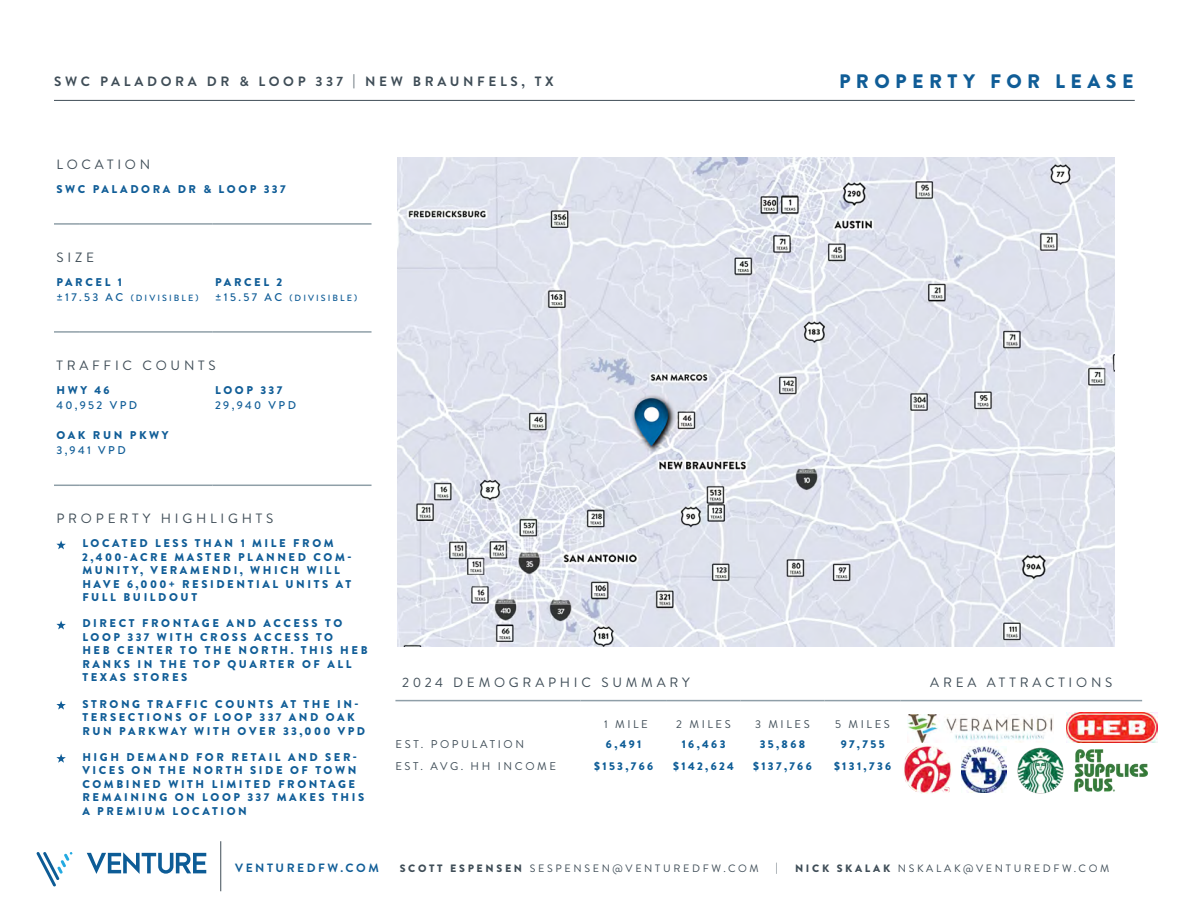
<style>
.page{position:relative;width:1188px;height:918px;background:#fff}
.page>*{position:absolute;margin:0;border:0;box-sizing:border-box;transform-origin:0 0}
.t1{font:900 19.5px "Brandon Grotesque";letter-spacing:.28em;color:#105d97}
.t2{font:13.5px "Brandon Grotesque";letter-spacing:.28em;color:#3f4d57}
.t3{font:700 13.5px "Brandon Grotesque";letter-spacing:.27em;color:#3f4d57}
.t4{font:700 12px "Brandon Grotesque";letter-spacing:.21em;color:#105d97}
.t5{font:900 11.25px/13.5px "Brandon Grotesque";letter-spacing:.23em;color:#105d97}
.t6{font:900 11.25px "Brandon Grotesque";letter-spacing:.21em;color:#0d5c96}
.t7{font:11.25px "Brandon Grotesque";letter-spacing:.23em;color:#3f4d57}
.t8{font:500 11.25px "Brandon Grotesque";letter-spacing:.21em;color:#105d97}
.t9{font:10.65px "Brandon Grotesque";letter-spacing:.25em;color:#3f4d57}
.t10{font:500 9px "Brandon Grotesque";letter-spacing:.23em;color:#105d97}
.s1{font-size:11.25px}
.s2{font-weight:900}
</style>
<div class="page">
<svg style="left:37px;top:852px;width:36px;height:34px"></svg>
<svg style="left:87px;top:852px;width:119px;height:22px"></svg>
<hr style="left:220px;top:841px;width:1px;height:50px;background:#3f4d57">
<hr style="left:54px;top:100px;width:1081px;height:1px;background:#3f4d57">
<hr style="left:395px;top:700px;width:185px;height:1px;background:#8f9fa8">
<hr style="left:580px;top:700px;width:87px;height:1px;background:#8f9fa8">
<hr style="left:667px;top:700px;width:73px;height:1px;background:#8f9fa8">
<hr style="left:740px;top:700px;width:85px;height:1px;background:#8f9fa8">
<hr style="left:825px;top:700px;width:76px;height:1px;background:#8f9fa8">
<hr style="left:901px;top:700px;width:241px;height:1px;background:#8f9fa8">
<img style="left:397px;top:158px;width:717px;height:489px">
<hr style="left:54px;top:223px;width:26px;height:2px;background:#8f9fa8">
<hr style="left:80px;top:223px;width:133px;height:2px;background:#8f9fa8">
<hr style="left:213px;top:223px;width:159px;height:2px;background:#8f9fa8">
<svg style="left:54px;top:485px;width:26px;height:1px"></svg>
<hr style="left:80px;top:485px;width:133px;height:1px;background:#8f9fa8">
<hr style="left:213px;top:485px;width:159px;height:1px;background:#8f9fa8">
<hr style="left:54px;top:331px;width:26px;height:2px;background:#8f9fa8">
<hr style="left:80px;top:331px;width:133px;height:2px;background:#8f9fa8">
<hr style="left:213px;top:331px;width:159px;height:2px;background:#8f9fa8">
<svg style="left:56px;top:540px;width:10px;height:9px"></svg>
<svg style="left:56px;top:620px;width:10px;height:10px"></svg>
<svg style="left:56px;top:701px;width:10px;height:9px"></svg>
<svg style="left:56px;top:754px;width:10px;height:9px"></svg>
<img style="left:1066px;top:713px;width:91px;height:29px">
<img style="left:1017px;top:747px;width:47px;height:47px">
<img style="left:908px;top:714px;width:146px;height:28px">
<img style="left:966px;top:747px;width:41px;height:45px">
<img style="left:1075px;top:750px;width:72px;height:41px">
<img style="left:904px;top:732px;width:62px;height:62px">
<p class="t3" style="left:54px;top:72px;width:501px">SWC PALADORA DR &amp; LOOP 337 | NEW BRAUNFELS, TX</p>
<p class="t2" style="left:56px;top:155px;width:95px">LOCATION</p>
<p class="t5" style="left:56px;top:183px;width:231px">SWC PALADORA DR &amp; LOOP 337</p>
<p class="t2" style="left:56px;top:248px;width:39px">SIZE</p>
<p class="t5" style="left:56px;top:276px;width:67px">PARCEL 1</p>
<p class="t5" style="left:215px;top:276px;width:69px">PARCEL 2</p>
<p class="t10" style="left:56px;top:292px;width:144px"><span class="s1">±17.53 AC</span> (DIVISIBLE)</p>
<p class="t10" style="left:215px;top:292px;width:144px"><span class="s1">±15.57 AC</span> (DIVISIBLE)</p>
<p class="t2" style="left:56px;top:356px;width:161px">TRAFFIC COUNTS</p>
<p class="t5" style="left:56px;top:384px;width:55px">HWY 46</p>
<p class="t5" style="left:215px;top:384px;width:69px">LOOP 337</p>
<p class="t8" style="left:56px;top:397px;width:82px">40,952 VPD</p>
<p class="t8" style="left:215px;top:397px;width:83px">29,940 VPD</p>
<p class="t5" style="left:56px;top:429px;width:114px">OAK RUN PKWY</p>
<p class="t8" style="left:56px;top:443px;width:71px">3,941 VPD</p>
<p class="t1" style="left:839px;top:67px;width:296px">PROPERTY FOR LEASE</p>
<p class="t2" style="left:56px;top:509px;width:218px">PROPERTY HIGHLIGHTS</p>
<p class="t5" style="left:82px;top:537px;width:271px">LOCATED LESS THAN 1 MILE FROM<br>2,400-ACRE MASTER PLANNED COM-<br>MUNITY, VERAMENDI, WHICH WILL<br>HAVE 6,000+ RESIDENTIAL UNITS AT<br>FULL BUILDOUT</p>
<p class="t5" style="left:82px;top:617px;width:287px">DIRECT FRONTAGE AND ACCESS TO<br>LOOP 337 WITH CROSS ACCESS TO<br>HEB CENTER TO THE NORTH. THIS HEB<br>RANKS IN THE TOP QUARTER OF ALL<br>TEXAS STORES</p>
<p class="t5" style="left:82px;top:697px;width:284px">STRONG TRAFFIC COUNTS AT THE IN-<br>TERSECTIONS OF LOOP 337 AND OAK<br>RUN PARKWAY WITH OVER 33,000 VPD</p>
<p class="t5" style="left:82px;top:750px;width:283px">HIGH DEMAND FOR RETAIL AND SER-<br>VICES ON THE NORTH SIDE OF TOWN<br>COMBINED WITH LIMITED FRONTAGE<br>REMAINING ON LOOP 337 MAKES THIS<br>A PREMIUM LOCATION</p>
<p class="t2" style="left:402px;top:673px;width:289px">2024 DEMOGRAPHIC SUMMARY</p>
<p class="t2" style="left:930px;top:673px;width:184px">AREA ATTRACTIONS</p>
<p class="t7" style="left:604px;top:717px;width:45px">1 MILE</p>
<p class="t7" style="left:676px;top:717px;width:56px">2 MILES</p>
<p class="t7" style="left:755px;top:717px;width:56px">3 MILES</p>
<p class="t7" style="left:835px;top:717px;width:56px">5 MILES</p>
<p class="t7" style="left:396px;top:736px;width:130px">EST. POPULATION</p>
<p class="t6" style="left:606px;top:736px;width:37px">6,491</p>
<p class="t6" style="left:682px;top:736px;width:45px">16,463</p>
<p class="t6" style="left:760px;top:736px;width:47px">35,868</p>
<p class="t6" style="left:841px;top:736px;width:45px">97,755</p>
<p class="t7" style="left:395px;top:758px;width:162px">EST. AVG. HH INCOME</p>
<p class="t6" style="left:594px;top:758px;width:61px">$153,766</p>
<p class="t6" style="left:673px;top:758px;width:62px">$142,624</p>
<p class="t6" style="left:753px;top:758px;width:60px">$137,766</p>
<p class="t6" style="left:834px;top:758px;width:59px">$131,736</p>
<p class="t4" style="left:235px;top:860px;width:145px">VENTUREDFW.COM</p>
<p class="t9" style="left:400px;top:861px;width:361px"><span class="s2">SCOTT ESPENSEN</span> SESPENSEN@VENTUREDFW.COM</p>
<p class="t9" style="left:776px;top:861px;width:4px">|</p>
<p class="t9" style="left:795px;top:861px;width:316px"><span class="s2">NICK SKALAK</span> NSKALAK@VENTUREDFW.COM</p>
</div>
